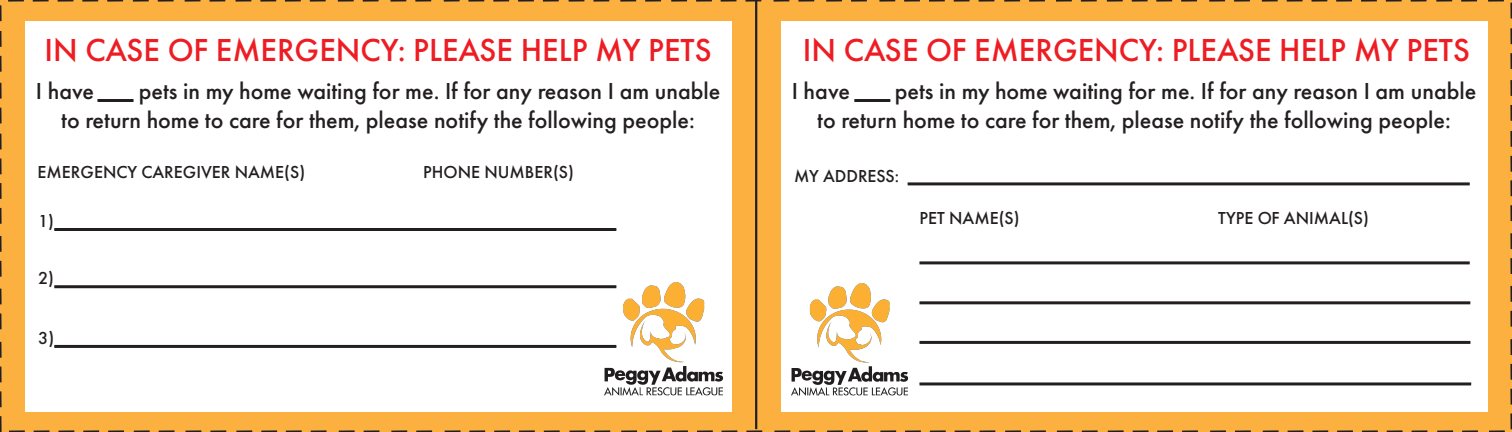
<style>
.page{position:relative;width:1512px;height:432px;background:#fbb03f}
.page>*{position:absolute;margin:0;border:0;box-sizing:border-box;transform-origin:0 0}
.t1{font:500 33px "Futura PT";color:#ee1d23}
.t2{font:500 24px/28.8px "Futura PT";color:#231f20}
.t3{font:500 18px "Futura PT";color:#231f20}
</style>
<div class="page">
<svg style="left:416px;top:430px;width:16px;height:2px"></svg>
<svg style="left:391px;top:430px;width:16px;height:2px"></svg>
<svg style="left:364px;top:430px;width:15px;height:2px"></svg>
<svg style="left:339px;top:430px;width:16px;height:2px"></svg>
<svg style="left:311px;top:430px;width:16px;height:2px"></svg>
<svg style="left:286px;top:430px;width:16px;height:2px"></svg>
<svg style="left:261px;top:430px;width:16px;height:2px"></svg>
<svg style="left:236px;top:430px;width:16px;height:2px"></svg>
<svg style="left:210px;top:430px;width:16px;height:2px"></svg>
<svg style="left:186px;top:430px;width:15px;height:2px"></svg>
<svg style="left:159px;top:430px;width:16px;height:2px"></svg>
<svg style="left:134px;top:430px;width:16px;height:2px"></svg>
<svg style="left:108px;top:430px;width:16px;height:2px"></svg>
<svg style="left:83px;top:430px;width:16px;height:2px"></svg>
<svg style="left:59px;top:430px;width:15px;height:2px"></svg>
<svg style="left:34px;top:430px;width:15px;height:2px"></svg>
<svg style="left:9px;top:430px;width:16px;height:2px"></svg>
<svg style="left:852px;top:430px;width:16px;height:2px"></svg>
<svg style="left:827px;top:430px;width:16px;height:2px"></svg>
<svg style="left:799px;top:430px;width:16px;height:2px"></svg>
<svg style="left:774px;top:430px;width:16px;height:2px"></svg>
<svg style="left:746px;top:430px;width:16px;height:2px"></svg>
<svg style="left:722px;top:430px;width:15px;height:2px"></svg>
<svg style="left:697px;top:430px;width:16px;height:2px"></svg>
<svg style="left:672px;top:430px;width:16px;height:2px"></svg>
<svg style="left:646px;top:430px;width:16px;height:2px"></svg>
<svg style="left:621px;top:430px;width:16px;height:2px"></svg>
<svg style="left:594px;top:430px;width:16px;height:2px"></svg>
<svg style="left:570px;top:430px;width:15px;height:2px"></svg>
<svg style="left:544px;top:430px;width:16px;height:2px"></svg>
<svg style="left:519px;top:430px;width:16px;height:2px"></svg>
<svg style="left:494px;top:430px;width:16px;height:2px"></svg>
<svg style="left:469px;top:430px;width:16px;height:2px"></svg>
<svg style="left:445px;top:430px;width:16px;height:2px"></svg>
<svg style="left:1288px;top:430px;width:15px;height:2px"></svg>
<svg style="left:1263px;top:430px;width:16px;height:2px"></svg>
<svg style="left:1235px;top:430px;width:16px;height:2px"></svg>
<svg style="left:1210px;top:430px;width:16px;height:2px"></svg>
<svg style="left:1182px;top:430px;width:16px;height:2px"></svg>
<svg style="left:1157px;top:430px;width:16px;height:2px"></svg>
<svg style="left:1133px;top:430px;width:16px;height:2px"></svg>
<svg style="left:1108px;top:430px;width:16px;height:2px"></svg>
<svg style="left:1082px;top:430px;width:16px;height:2px"></svg>
<svg style="left:1057px;top:430px;width:16px;height:2px"></svg>
<svg style="left:1030px;top:430px;width:16px;height:2px"></svg>
<svg style="left:1005px;top:430px;width:16px;height:2px"></svg>
<svg style="left:980px;top:430px;width:15px;height:2px"></svg>
<svg style="left:955px;top:430px;width:15px;height:2px"></svg>
<svg style="left:930px;top:430px;width:16px;height:2px"></svg>
<svg style="left:905px;top:430px;width:16px;height:2px"></svg>
<svg style="left:880px;top:430px;width:16px;height:2px"></svg>
<svg style="left:1462px;top:430px;width:16px;height:2px"></svg>
<svg style="left:1437px;top:430px;width:16px;height:2px"></svg>
<svg style="left:1412px;top:430px;width:15px;height:2px"></svg>
<svg style="left:1387px;top:430px;width:16px;height:2px"></svg>
<svg style="left:1362px;top:430px;width:16px;height:2px"></svg>
<svg style="left:1337px;top:430px;width:16px;height:2px"></svg>
<svg style="left:1312px;top:430px;width:16px;height:2px"></svg>
<svg style="left:415px;top:0;width:16px;height:2px"></svg>
<svg style="left:390px;top:0;width:16px;height:2px"></svg>
<svg style="left:363px;top:0;width:16px;height:2px"></svg>
<svg style="left:338px;top:0;width:16px;height:2px"></svg>
<svg style="left:310px;top:0;width:16px;height:2px"></svg>
<svg style="left:285px;top:0;width:16px;height:2px"></svg>
<svg style="left:260px;top:0;width:16px;height:2px"></svg>
<svg style="left:236px;top:0;width:15px;height:2px"></svg>
<svg style="left:210px;top:0;width:15px;height:2px"></svg>
<svg style="left:185px;top:0;width:15px;height:2px"></svg>
<svg style="left:158px;top:0;width:16px;height:2px"></svg>
<svg style="left:133px;top:0;width:16px;height:2px"></svg>
<svg style="left:107px;top:0;width:16px;height:2px"></svg>
<svg style="left:82px;top:0;width:16px;height:2px"></svg>
<svg style="left:58px;top:0;width:15px;height:2px"></svg>
<svg style="left:33px;top:0;width:16px;height:2px"></svg>
<svg style="left:8px;top:0;width:16px;height:2px"></svg>
<svg style="left:851px;top:0;width:16px;height:2px"></svg>
<svg style="left:826px;top:0;width:16px;height:2px"></svg>
<svg style="left:798px;top:0;width:16px;height:2px"></svg>
<svg style="left:774px;top:0;width:15px;height:2px"></svg>
<svg style="left:746px;top:0;width:15px;height:2px"></svg>
<svg style="left:721px;top:0;width:15px;height:2px"></svg>
<svg style="left:696px;top:0;width:16px;height:2px"></svg>
<svg style="left:671px;top:0;width:16px;height:2px"></svg>
<svg style="left:645px;top:0;width:16px;height:2px"></svg>
<svg style="left:620px;top:0;width:16px;height:2px"></svg>
<svg style="left:593px;top:0;width:16px;height:2px"></svg>
<svg style="left:569px;top:0;width:15px;height:2px"></svg>
<svg style="left:543px;top:0;width:16px;height:2px"></svg>
<svg style="left:518px;top:0;width:16px;height:2px"></svg>
<svg style="left:493px;top:0;width:16px;height:2px"></svg>
<svg style="left:468px;top:0;width:16px;height:2px"></svg>
<svg style="left:444px;top:0;width:16px;height:2px"></svg>
<svg style="left:1287px;top:0;width:16px;height:2px"></svg>
<svg style="left:1262px;top:0;width:16px;height:2px"></svg>
<svg style="left:1234px;top:0;width:16px;height:2px"></svg>
<svg style="left:1209px;top:0;width:16px;height:2px"></svg>
<svg style="left:1181px;top:0;width:16px;height:2px"></svg>
<svg style="left:1156px;top:0;width:16px;height:2px"></svg>
<svg style="left:1132px;top:0;width:16px;height:2px"></svg>
<svg style="left:1107px;top:0;width:16px;height:2px"></svg>
<svg style="left:1081px;top:0;width:16px;height:2px"></svg>
<svg style="left:1056px;top:0;width:16px;height:2px"></svg>
<svg style="left:1029px;top:0;width:16px;height:2px"></svg>
<svg style="left:1004px;top:0;width:16px;height:2px"></svg>
<svg style="left:979px;top:0;width:15px;height:2px"></svg>
<svg style="left:954px;top:0;width:16px;height:2px"></svg>
<svg style="left:929px;top:0;width:16px;height:2px"></svg>
<svg style="left:904px;top:0;width:16px;height:2px"></svg>
<svg style="left:879px;top:0;width:16px;height:2px"></svg>
<svg style="left:1488px;top:0;width:16px;height:2px"></svg>
<svg style="left:1461px;top:0;width:16px;height:2px"></svg>
<svg style="left:1436px;top:0;width:16px;height:2px"></svg>
<svg style="left:1411px;top:0;width:16px;height:2px"></svg>
<svg style="left:1386px;top:0;width:16px;height:2px"></svg>
<svg style="left:1361px;top:0;width:16px;height:2px"></svg>
<svg style="left:1336px;top:0;width:16px;height:2px"></svg>
<svg style="left:1312px;top:0;width:15px;height:2px"></svg>
<svg style="left:0;top:313px;width:2px;height:16px"></svg>
<svg style="left:0;top:289px;width:2px;height:15px"></svg>
<svg style="left:0;top:261px;width:2px;height:16px"></svg>
<svg style="left:0;top:236px;width:2px;height:16px"></svg>
<svg style="left:0;top:208px;width:2px;height:16px"></svg>
<svg style="left:0;top:183px;width:2px;height:16px"></svg>
<svg style="left:0;top:159px;width:2px;height:15px"></svg>
<svg style="left:0;top:134px;width:2px;height:15px"></svg>
<svg style="left:0;top:108px;width:2px;height:15px"></svg>
<svg style="left:0;top:83px;width:2px;height:16px"></svg>
<svg style="left:0;top:56px;width:2px;height:16px"></svg>
<svg style="left:0;top:31px;width:2px;height:16px"></svg>
<svg style="left:0;top:5px;width:2px;height:16px"></svg>
<svg style="left:0;top:416px;width:2px;height:16px"></svg>
<svg style="left:0;top:391px;width:2px;height:16px"></svg>
<svg style="left:0;top:367px;width:2px;height:15px"></svg>
<svg style="left:0;top:342px;width:2px;height:16px"></svg>
<svg style="left:1510px;top:311px;width:2px;height:16px"></svg>
<svg style="left:1510px;top:286px;width:2px;height:16px"></svg>
<svg style="left:1510px;top:258px;width:2px;height:16px"></svg>
<svg style="left:1510px;top:233px;width:2px;height:16px"></svg>
<svg style="left:1510px;top:205px;width:2px;height:16px"></svg>
<svg style="left:1510px;top:180px;width:2px;height:16px"></svg>
<svg style="left:1510px;top:156px;width:2px;height:16px"></svg>
<svg style="left:1510px;top:131px;width:2px;height:16px"></svg>
<svg style="left:1510px;top:105px;width:2px;height:16px"></svg>
<svg style="left:1510px;top:80px;width:2px;height:16px"></svg>
<svg style="left:1510px;top:53px;width:2px;height:16px"></svg>
<svg style="left:1510px;top:28px;width:2px;height:16px"></svg>
<svg style="left:1510px;top:3px;width:2px;height:16px"></svg>
<svg style="left:1489px;top:413px;width:23px;height:19px"></svg>
<svg style="left:1510px;top:389px;width:2px;height:16px"></svg>
<svg style="left:1510px;top:364px;width:2px;height:16px"></svg>
<svg style="left:1510px;top:339px;width:2px;height:16px"></svg>
<hr style="left:755px;top:0;width:2px;height:429px;background:#231f20">
<div style="left:25px;top:21px;width:707px;height:391px;background:#fff"></div>
<div style="left:781px;top:21px;width:706px;height:391px;background:#fff"></div>
<img style="left:604px;top:282px;width:119px;height:114px">
<img style="left:791px;top:284px;width:117px;height:112px">
<hr style="left:98px;top:99px;width:36px;height:3px;background:#231f20">
<hr style="left:854px;top:99px;width:36px;height:3px;background:#231f20">
<hr style="left:54px;top:228px;width:562px;height:3px;background:#231f20">
<hr style="left:54px;top:285px;width:562px;height:3px;background:#231f20">
<hr style="left:54px;top:345px;width:562px;height:3px;background:#231f20">
<hr style="left:908px;top:182px;width:562px;height:3px;background:#231f20">
<hr style="left:920px;top:261px;width:550px;height:3px;background:#231f20">
<hr style="left:920px;top:301px;width:550px;height:3px;background:#231f20">
<hr style="left:920px;top:341px;width:550px;height:3px;background:#231f20">
<hr style="left:920px;top:382px;width:551px;height:3px;background:#231f20">
<h1 class="t1" style="left:45px;top:30px;width:669px">IN CASE OF EMERGENCY: PLEASE HELP MY PETS</h1>
<h1 class="t1" style="left:803px;top:30px;width:669px">IN CASE OF EMERGENCY: PLEASE HELP MY PETS</h1>
<p class="t2" style="left:36px;top:77px;width:60px">I have</p>
<p class="t2" style="left:61px;top:77px;width:661px;text-indent:78px">pets in my home waiting for me. If for any reason I am unable to return home to care for them, please notify the following people:</p>
<p class="t2" style="left:792px;top:77px;width:60px">I have</p>
<p class="t2" style="left:817px;top:77px;width:661px;text-indent:78px">pets in my home waiting for me. If for any reason I am unable to return home to care for them, please notify the following people:</p>
<p class="t3" style="left:38px;top:161px;width:269px">EMERGENCY CAREGIVER NAME(S)</p>
<p class="t3" style="left:423px;top:161px;width:152px">PHONE NUMBER(S)</p>
<p class="t3" style="left:38px;top:210px;width:18px">1)</p>
<p class="t3" style="left:38px;top:267px;width:18px">2)</p>
<p class="t3" style="left:38px;top:327px;width:18px">3)</p>
<p class="t3" style="left:794px;top:166px;width:106px">MY ADDRESS:</p>
<p class="t3" style="left:920px;top:207px;width:102px">PET NAME(S)</p>
<p class="t3" style="left:1218px;top:207px;width:153px">TYPE OF ANIMAL(S)</p>
</div>
